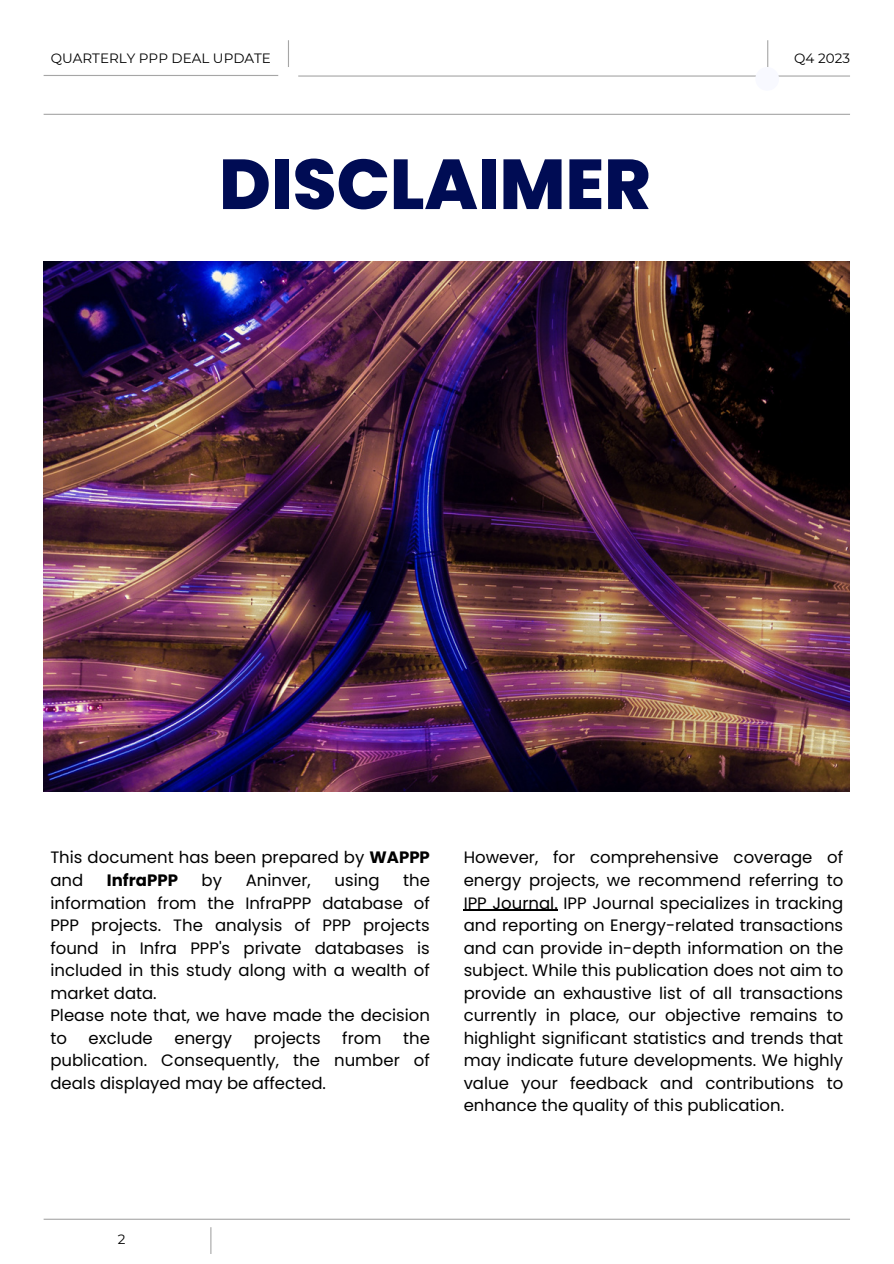
<style>
.page{position:relative;width:894px;height:1264px;background:#fff}
.page>*{position:absolute;margin:0;border:0;box-sizing:border-box;transform-origin:0 0}
.t1{font:800 70.5px "Poppins";color:#000c54}
.t2{font:16.5px/22.5px "Poppins";color:#000}
.t3{font:700 16.5px "Poppins";color:#000}
.t4{font:13.5px "Montserrat";color:#000}
.s1{font-weight:700}
</style>
<div class="page">
<img style="left:44px;top:261px;width:805px;height:530px">
<hr style="left:44px;top:1218px;width:805px;height:1px;background:#a6a6a6">
<svg style="left:210px;top:1227px;width:1px;height:26px"></svg>
<hr style="left:44px;top:75px;width:234px;height:1px;background:#a6a6a6">
<hr style="left:298px;top:75px;width:551px;height:2px;background:#a6a6a6">
<hr style="left:44px;top:114px;width:805px;height:1px;background:#a6a6a6">
<svg style="left:288px;top:40px;width:1px;height:27px"></svg>
<svg style="left:767px;top:40px;width:1px;height:27px"></svg>
<div style="left:755px;top:67px;width:23px;height:24px;background:#f8f9ff;border-radius:50%"></div>
<hr style="left:463px;top:909px;width:94px;height:1px;background:#000">
<p class="t4" style="left:51px;top:50px;width:222px">QUARTERLY PPP DEAL UPDATE</p>
<h2 class="t1" style="left:219px;top:135px;width:433px">DISCLAIMER</h2>
<p class="t4" style="left:794px;top:50px;width:57px">Q4 2023</p>
<p class="t2" style="left:50px;top:846px;width:381px">This document has been prepared by <span class="s1">WAPPP </span>and</p>
<p class="t3" style="left:107px;top:868px;width:73px">InfraPPP</p>
<p class="t2" style="left:201px;top:869px;width:22px">by</p>
<p class="t2" style="left:246px;top:869px;width:67px">Aninver,</p>
<p class="t2" style="left:334px;top:869px;width:46px">using</p>
<p class="t2" style="left:50px;top:869px;width:381px;text-indent:352px">the information from the InfraPPP database of<br>PPP projects. The analysis of PPP projects found in Infra PPP's private databases is included in this study along with a wealth of market data.<br>Please note that, we have made the decision to</p>
<p class="t2" style="left:89px;top:1026px;width:66px">exclude</p>
<p class="t2" style="left:174px;top:1026px;width:59px">energy</p>
<p class="t2" style="left:254px;top:1026px;width:68px">projects</p>
<p class="t2" style="left:342px;top:1026px;width:41px">from</p>
<p class="t2" style="left:50px;top:1026px;width:381px;text-align:justify;text-indent:352px">the publication. Consequently, the number of deals displayed may be affected.</p>
<h2 class="t2" style="left:463px;top:846px;width:381px;text-align:justify">However, for comprehensive coverage of energy projects, we recommend referring to IPP Journal. IPP Journal specializes in tracking and reporting on Energy-related transactions and can provide in-depth information on the subject. While this publication does not aim to provide an exhaustive list of all transactions currently in place, our objective remains to highlight significant statistics and trends that may indicate future developments. We highly value your feedback and contributions to enhance the quality of this publication.</h2>
<p class="t4" style="left:118px;top:1230px;width:9px">2</p>
</div>
